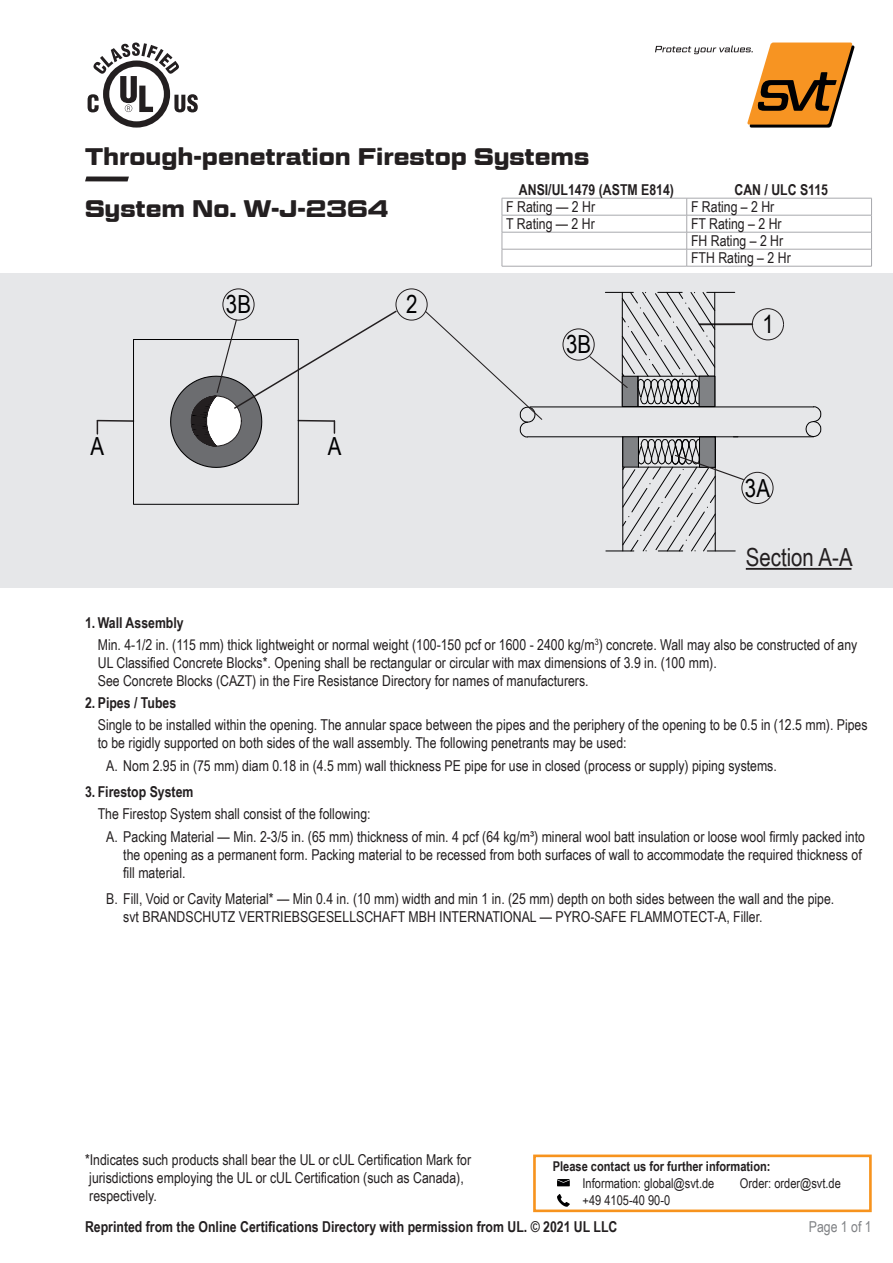
<style>
.page{position:relative;width:893px;height:1263px;background:#fff}
.page>*{position:absolute;margin:0;border:0;box-sizing:border-box;transform-origin:0 0}
.t1{font:24.9px "Arial Narrow";color:#000001}
.t2{font:24.9px "Arial Narrow";color:#231f20}
.t3{font:700 24px/51.9px "Geom Graphic";color:#231f20}
.t4{font:15px/18px "Arial Narrow";color:#231f20}
.t5{font:700 15px "Arial Narrow";color:#231f20}
.t6{font:15px "Arial Narrow";color:#808285}
.t7{font:13.5px "Arial Narrow";color:#231f20}
.t8{font:700 13.5px "Arial Narrow";color:#231f20}
.s1{font-weight:700}
</style>
<div class="page">
<div style="left:0;top:273px;width:893px;height:314px;background:#e6e7e9"></div>
<svg style="left:103px;top:60px;width:67px;height:68px"></svg>
<div style="left:109px;top:67px;width:55px;height:54px;background:#fff;border-radius:50%"></div>
<svg style="left:88px;top:43px;width:110px;height:69px"></svg>
<svg style="left:85px;top:176px;width:44px;height:5px"></svg>
<svg style="left:655px;top:43px;width:199px;height:85px"></svg>
<svg style="left:557px;top:1179px;width:13px;height:7px"></svg>
<svg style="left:557px;top:1194px;width:13px;height:13px"></svg>
<div style="left:533px;top:1154px;width:339px;height:58px;border:3px solid #f7931d"></div>
<hr style="left:502px;top:215px;width:185px;height:1px;background:#a8a9ad">
<hr style="left:687px;top:215px;width:185px;height:1px;background:#a8a9ad">
<hr style="left:502px;top:232px;width:185px;height:1px;background:#a8a9ad">
<hr style="left:687px;top:232px;width:185px;height:1px;background:#a8a9ad">
<hr style="left:502px;top:249px;width:185px;height:1px;background:#a8a9ad">
<hr style="left:687px;top:249px;width:185px;height:1px;background:#a8a9ad">
<svg style="left:502px;top:199px;width:1px;height:67px"></svg>
<hr style="left:502px;top:266px;width:185px;height:1px;background:#a8a9ad">
<svg style="left:686px;top:199px;width:1px;height:67px"></svg>
<svg style="left:871px;top:199px;width:1px;height:67px"></svg>
<hr style="left:687px;top:266px;width:185px;height:1px;background:#a8a9ad">
<hr style="left:502px;top:198px;width:185px;height:1px;background:#a8a9ad">
<hr style="left:687px;top:198px;width:185px;height:1px;background:#a8a9ad">
<div style="left:396px;top:289px;width:31px;height:31px;border:1px solid #231f20;border-radius:50%"></div>
<hr style="left:699px;top:323px;width:53px;height:2px;background:#231f20">
<svg style="left:752px;top:308px;width:32px;height:32px"></svg>
<div style="left:563px;top:329px;width:31px;height:31px;border:1px solid #231f20;border-radius:50%"></div>
<hr style="left:746px;top:568px;width:105px;height:2px;background:#231f20">
<svg style="left:96px;top:419px;width:37px;height:15px"></svg>
<hr style="left:530px;top:407px;width:284px;height:1px;background:#000001">
<hr style="left:528px;top:436px;width:286px;height:1px;background:#000001">
<svg style="left:805px;top:406px;width:16px;height:31px"></svg>
<div style="left:133px;top:339px;width:166px;height:166px;border:1px solid #000001"></div>
<div style="left:223px;top:289px;width:31px;height:31px;border:1px solid #231f20;border-radius:50%"></div>
<div style="left:622px;top:376px;width:16px;height:31px;border:1px solid #000001"></div>
<hr style="left:638px;top:406px;width:77px;height:1px;background:#000001">
<hr style="left:638px;top:376px;width:1px;height:30px;background:#000001">
<div style="left:742px;top:472px;width:31px;height:32px;border:1px solid #231f20;border-radius:50%"></div>
<div style="left:699px;top:376px;width:16px;height:31px;border:1px solid #000001"></div>
<svg style="left:606px;top:436px;width:139px;height:116px"></svg>
<svg style="left:588px;top:292px;width:147px;height:113px"></svg>
<svg style="left:170px;top:309px;width:228px;height:159px"></svg>
<svg style="left:424px;top:310px;width:119px;height:128px"></svg>
<h2 class="t3" style="left:85px;top:130px;width:506px">Through-penetration Firestop Systems<br>System No. W-J-2364</h2>
<p class="t5" style="left:519px;top:178px;width:157px">ANSI/UL1479 (ASTM E814)</p>
<p class="t5" style="left:734px;top:178px;width:95px">CAN / ULC S115</p>
<p class="t4" style="left:506px;top:197px;width:90px">F Rating — 2 Hr</p>
<p class="t4" style="left:691px;top:197px;width:85px">F Rating – 2 Hr</p>
<p class="t4" style="left:506px;top:214px;width:90px">T Rating — 2 Hr</p>
<p class="t4" style="left:691px;top:215px;width:101px;line-height:17px">FT Rating – 2 Hr<br>FH Rating – 2 Hr<br>FTH Rating – 2 Hr</p>
<h1 class="t1" style="left:226px;top:286px;width:26px">3B</h1>
<h1 class="t1" style="left:91px;top:428px;width:15px">A</h1>
<h1 class="t1" style="left:328px;top:428px;width:15px">A</h1>
<h1 class="t1" style="left:406px;top:286px;width:13px">2</h1>
<h1 class="t1" style="left:566px;top:326px;width:26px">3B</h1>
<h1 class="t1" style="left:763px;top:306px;width:13px">1</h1>
<h1 class="t1" style="left:745px;top:469px;width:26px">3A</h1>
<h1 class="t2" style="left:746px;top:539px;width:108px">Section A-A</h1>
<p class="t4" style="left:98px;top:611px;width:761px;line-height:22.2px;text-indent:-13px"><span class="s1">1. Wall Assembly<br></span>Min. 4-1/2 in. (115 mm) thick lightweight or normal weight (100-150 pcf or 1600 - 2400 kg/m<sup>3</sup>) concrete. Wall may also be constructed of any</p>
<p class="t4" style="left:98px;top:653px;width:620px">UL Classified Concrete Blocks*. Opening shall be rectangular or circular with max dimensions of 3.9 in. (100 mm).<br>See Concrete Blocks (CAZT) in the Fire Resistance Directory for names of manufacturers.</p>
<p class="t5" style="left:85px;top:691px;width:93px">2. Pipes / Tubes</p>
<p class="t4" style="left:98px;top:716px;width:771px">Single to be installed within the opening. The annular space between the pipes and the periphery of the opening to be 0.5 in (12.5 mm). Pipes to be rigidly supported on both sides of the wall assembly. The following penetrants may be used:</p>
<p class="t4" style="left:106px;top:756px;width:672px">A. Nom 2.95 in (75 mm) diam 0.18 in (4.5 mm) wall thickness PE pipe for use in closed (process or supply) piping systems.</p>
<p class="t5" style="left:85px;top:780px;width:110px">3. Firestop System</p>
<p class="t4" style="left:106px;top:802px;width:760px;line-height:22.2px;text-indent:-9px">The Firestop System shall consist of the following:<br>A. Packing Material — Min. 2-3/5 in. (65 mm) thickness of min. 4 pcf (64 kg/m³) mineral wool batt insulation or loose wool firmly packed into</p>
<p class="t4" style="left:123px;top:845px;width:740px">the opening as a permanent form. Packing material to be recessed from both surfaces of wall to accommodate the required thickness of fill material.</p>
<p class="t4" style="left:123px;top:889px;width:713px;text-indent:-17px">B. Fill, Void or Cavity Material* — Min 0.4 in. (10 mm) width and min 1 in. (25 mm) depth on both sides between the wall and the pipe. svt BRANDSCHUTZ VERTRIEBSGESELLSCHAFT MBH INTERNATIONAL — PYRO-SAFE FLAMMOTECT-A, Filler.</p>
<p class="t4" style="left:85px;top:1150px;width:388px">*Indicates such products shall bear the UL or cUL Certification Mark for jurisdictions employing the UL or cUL Certification (such as Canada), respectively.</p>
<p class="t8" style="left:553px;top:1155px;width:219px">Please contact us for further information:</p>
<p class="t7" style="left:583px;top:1173px;width:133px">Information: global@svt.de</p>
<p class="t7" style="left:740px;top:1173px;width:103px">Order: order@svt.de</p>
<p class="t7" style="left:583px;top:1190px;width:89px">+49 4105-40 90-0</p>
<p class="t5" style="left:85px;top:1215px;width:534px">Reprinted from the Online Certifications Directory with permission from UL. © 2021 UL LLC</p>
<p class="t6" style="left:809px;top:1215px;width:64px">Page 1 of 1</p>
</div>
